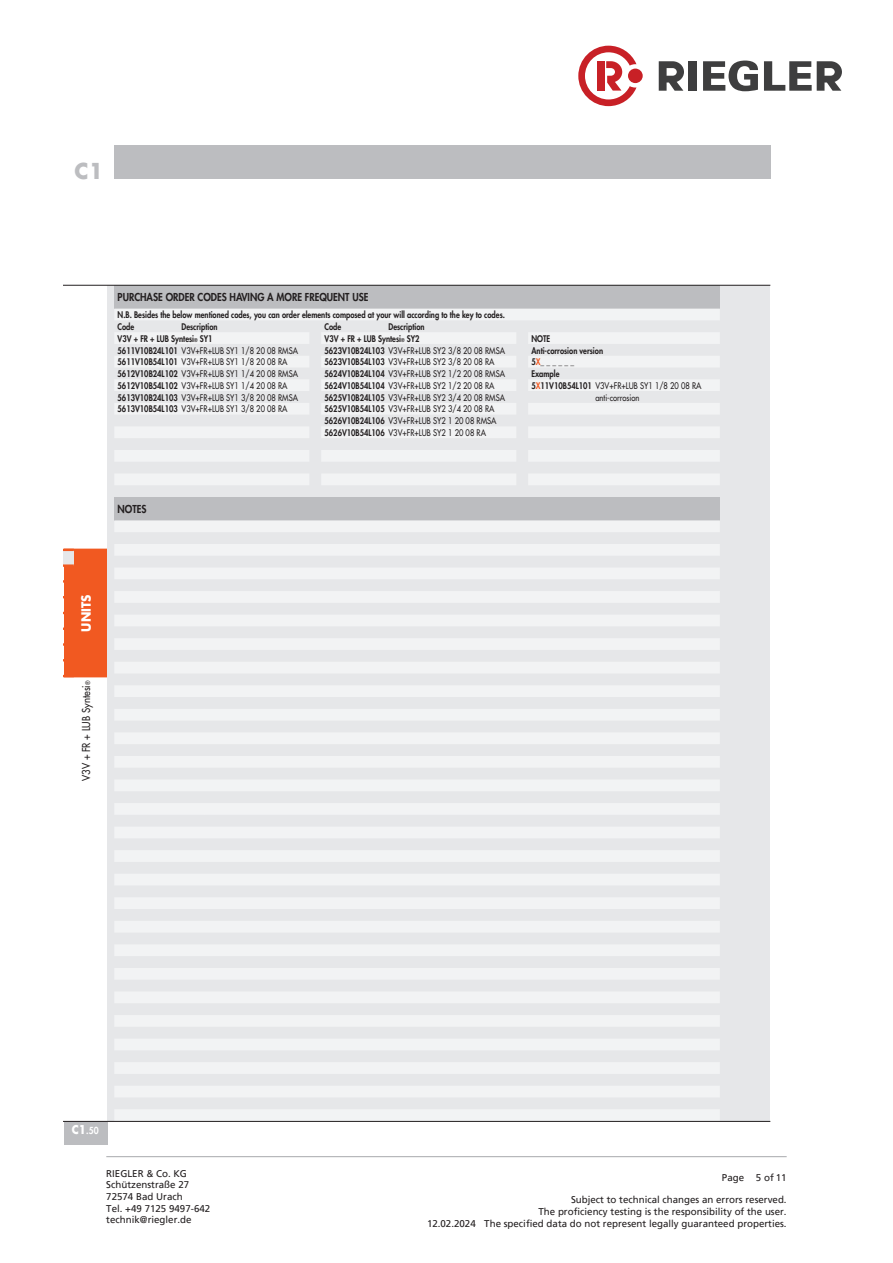
<style>
.page{position:relative;width:893px;height:1263px;background:#fff}
.page>*{position:absolute;margin:0;border:0;box-sizing:border-box;transform-origin:0 0}
.Update_OIDs{font:700 21.3px "Futura Std";color:#bcbdc0}
.Update_OIDs-2{font:700 12.45px "Futura Std";color:#fff;scale:.95 1}
.Update_OIDs-3{font:800 10.65px "Futura Std";color:#231f20;scale:.9 1}
.Update_OIDs-4{font:500 10.65px "Futura Std";color:#231f20;scale:.9 1}
.SeitenfußText_rechts{font:9.75px "Frutiger LT Pro";color:#231f20}
.SeitenfußText_links{font:9.75px/11.7px "Frutiger LT Pro";color:#231f20}
.Update_OIDs-5{font:800 9.45px "Futura Std";color:#fff;scale:.9 1}
.Update_OIDs-6{font:500 8.85px/11.9px "Futura Std";color:#231f20;scale:.85 1}
.Update_OIDs-7{font:800 8.85px/11.9px "Futura Std";color:#231f20;scale:.85 1}
.s1{font-size:5.1px}
.s2{font-weight:800}
.s3{color:#f15921}
.s4{font-weight:800;color:#f15921}
.s5{font-size:6.15px}
.s6{font-weight:700;font-size:11.85px}
</style>
<div class="page">
<svg style="left:659px;top:61px;width:25px;height:30px"></svg>
<div style="left:689px;top:61px;width:8px;height:30px;background:#3e3e3f"></div>
<svg style="left:703px;top:61px;width:55px;height:30px"></svg>
<svg style="left:764px;top:61px;width:78px;height:30px"></svg>
<svg style="left:578px;top:46px;width:58px;height:60px"></svg>
<div style="left:628px;top:69px;width:15px;height:14px;background:#c82026;border-radius:50%"></div>
<hr style="left:106px;top:1156px;width:681px;height:1px;background:#a8a9ad">
<div style="left:64px;top:1121px;width:44px;height:24px;background:#bcbdc0"></div>
<div style="left:114px;top:145px;width:656px;height:34px;background:#bcbdc0"></div>
<div style="left:64px;top:548px;width:44px;height:131px;background:#f15921"></div>
<hr style="left:64px;top:546px;width:44px;height:3px;background:#fff">
<hr style="left:64px;top:677px;width:44px;height:3px;background:#fff">
<div style="left:64px;top:550px;width:10px;height:16px;background:#e6e7e9"></div>
<svg style="left:64px;top:564px;width:10px;height:2px"></svg>
<div style="left:108px;top:285px;width:662px;height:836px;background:#e6e7e9"></div>
<div style="left:114px;top:497px;width:606px;height:24px;background:#bcbdc0"></div>
<svg style="left:114px;top:520px;width:606px;height:601px"></svg>
<hr style="left:64px;top:1121px;width:706px;height:1px;background:#231f20">
<div style="left:114px;top:285px;width:606px;height:24px;background:#bcbdc0"></div>
<svg style="left:115px;top:309px;width:604px;height:176px"></svg>
<hr style="left:64px;top:285px;width:706px;height:1px;background:#231f20">
<p class="Update_OIDs" style="left:75px;top:157px;width:30px">C1</p>
<p class="Update_OIDs-3" style="left:118px;top:291px;width:280px">PURCHASE ORDER CODES HAVING A MORE FREQUENT USE</p>
<p class="Update_OIDs-7" style="left:118px;top:309px;width:457px">N.B. Besides the below mentioned codes, you can order elements composed at your will according to the key to codes.<br>Code</p>
<p class="Update_OIDs-7" style="left:182px;top:321px;width:44px">Description</p>
<p class="Update_OIDs-7" style="left:325px;top:321px;width:21px">Code</p>
<p class="Update_OIDs-7" style="left:388px;top:321px;width:44px">Description</p>
<p class="Update_OIDs-7" style="left:118px;top:333px;width:113px">V3V + FR + LUB Syntesi<span class="s1">®</span> SY1</p>
<p class="Update_OIDs-7" style="left:325px;top:333px;width:113px">V3V + FR + LUB Syntesi<span class="s1">®</span> SY2</p>
<p class="Update_OIDs-7" style="left:531px;top:333px;width:24px">NOTE</p>
<p class="Update_OIDs-6" style="left:118px;top:344px;width:214px"><span class="s2">5611V10B24L101</span> V3V+FR+LUB SY1 1/8 20 08 RMSA</p>
<p class="Update_OIDs-6" style="left:325px;top:344px;width:214px"><span class="s2">5623V10B24L103</span> V3V+FR+LUB SY2 3/8 20 08 RMSA</p>
<p class="Update_OIDs-7" style="left:531px;top:344px;width:86px">Anti-corrosion version</p>
<p class="Update_OIDs-6" style="left:118px;top:356px;width:201px"><span class="s2">5611V10B54L101</span> V3V+FR+LUB SY1 1/8 20 08 RA</p>
<p class="Update_OIDs-6" style="left:325px;top:356px;width:201px"><span class="s2">5623V10B54L103</span> V3V+FR+LUB SY2 3/8 20 08 RA</p>
<p class="Update_OIDs-7" style="left:531px;top:356px;width:52px">5<span class="s3">X</span>_ _ _ _ _ _</p>
<p class="Update_OIDs-6" style="left:118px;top:368px;width:214px"><span class="s2">5612V10B24L102</span> V3V+FR+LUB SY1 1/4 20 08 RMSA</p>
<p class="Update_OIDs-6" style="left:325px;top:368px;width:214px"><span class="s2">5624V10B24L104</span> V3V+FR+LUB SY2 1/2 20 08 RMSA</p>
<p class="Update_OIDs-7" style="left:531px;top:368px;width:35px">Example</p>
<p class="Update_OIDs-6" style="left:118px;top:380px;width:201px"><span class="s2">5612V10B54L102</span> V3V+FR+LUB SY1 1/4 20 08 RA</p>
<p class="Update_OIDs-6" style="left:325px;top:380px;width:201px"><span class="s2">5624V10B54L104</span> V3V+FR+LUB SY2 1/2 20 08 RA</p>
<p class="Update_OIDs-6" style="left:531px;top:380px;width:201px"><span class="s2">5</span><span class="s4">X</span><span class="s2">11V10B54L101</span> V3V+FR+LUB SY1 1/8 20 08 RA</p>
<p class="Update_OIDs-6" style="left:118px;top:391px;width:214px"><span class="s2">5613V10B24L103</span> V3V+FR+LUB SY1 3/8 20 08 RMSA</p>
<p class="Update_OIDs-6" style="left:325px;top:391px;width:214px"><span class="s2">5625V10B24L105</span> V3V+FR+LUB SY2 3/4 20 08 RMSA</p>
<p class="Update_OIDs-6" style="left:595px;top:391px;width:53px">anti-corrosion</p>
<p class="Update_OIDs-6" style="left:118px;top:403px;width:201px"><span class="s2">5613V10B54L103</span> V3V+FR+LUB SY1 3/8 20 08 RA</p>
<p class="Update_OIDs-6" style="left:325px;top:403px;width:204px"><span class="s2">5625V10B54L105</span> V3V+FR+LUB SY2 3/4 20 08 RA<br><span class="s2">5626V10B24L106</span> V3V+FR+LUB SY2 1 20 08 RMSA<br><span class="s2">5626V10B54L106</span> V3V+FR+LUB SY2 1 20 08 RA</p>
<p class="Update_OIDs-3" style="left:118px;top:503px;width:34px">NOTES</p>
<p class="Update_OIDs-2" style="left:78px;top:631px;width:41px;rotate:-90deg">UNITS</p>
<p class="Update_OIDs-4" style="left:79px;top:781px;width:113px;rotate:-90deg">V3V + FR + LUB Syntesi<span class="s5">®</span></p>
<p class="Update_OIDs-5" style="left:72px;top:1125px;width:31px"><span class="s6">C1</span>.50</p>
<p class="SeitenfußText_links" style="left:106px;top:1167px;width:105px">RIEGLER &amp; Co. KG<br>Schützenstraße 27<br>72574 Bad Urach<br>Tel. +49 7125 9497-642 technik@riegler.de</p>
<p class="SeitenfußText_rechts" style="left:427px;top:1217px;width:50px">12.02.2024</p>
<p class="SeitenfußText_rechts" style="left:722px;top:1172px;width:24px">Page</p>
<p class="SeitenfußText_rechts" style="left:756px;top:1172px;width:32px">5 of 11</p>
<p class="SeitenfußText_rechts" style="left:571px;top:1194px;width:217px">Subject to technical changes an errors reserved.</p>
<p class="SeitenfußText_rechts" style="left:538px;top:1206px;width:250px">The proficiency testing is the responsibility of the user.</p>
<p class="SeitenfußText_rechts" style="left:484px;top:1217px;width:304px">The specified data do not represent legally guaranteed properties.</p>
</div>
